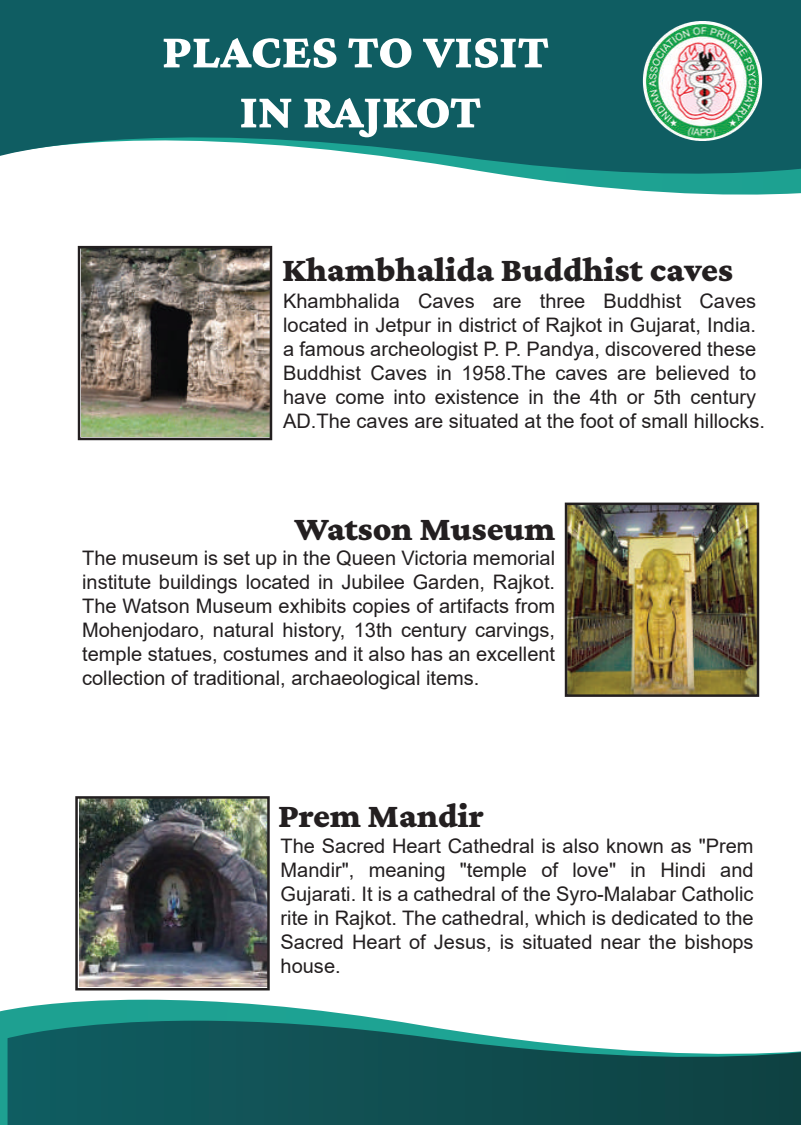
<style>
.page{position:relative;width:801px;height:1125px;background:#fff}
.page>*{position:absolute;margin:0;border:0;box-sizing:border-box;transform-origin:0 0}
.t1{font:200 50px/60px "Crimson Pro";color:#fff;text-align:center}
.t2{font:200 35px "Crimson Pro";color:#231f20}
.t3{font:20px/24px "Arial";color:#231f20;text-align:justify}
</style>
<div class="page">
<svg style="left:0;top:0;width:800px;height:195px;fill:#0f5d62"></svg>
<svg style="left:0;top:1008px;width:388px;height:116px"></svg>
<svg style="left:8px;top:1020px;width:792px;height:104px;background:#2c696a"></svg>
<img style="left:639px;top:17px;width:125px;height:128px">
<img style="left:77px;top:245px;width:196px;height:196px">
<div style="left:78px;top:246px;width:194px;height:194px;border:2px solid #231f20"></div>
<img style="left:567px;top:505px;width:188px;height:188px">
<div style="left:564px;top:502px;width:194px;height:194px;border:2px solid #231f20"></div>
<img style="left:19px;top:796px;width:311px;height:222px">
<div style="left:75px;top:796px;width:194px;height:194px;border:2px solid #231f20"></div>
<h1 class="t1" style="left:162px;top:20px;width:388px">PLACES TO VISIT<br>IN RAJKOT</h1>
<h2 class="t2" style="left:282px;top:247px;width:452px">Khambhalida Buddhist caves</h2>
<p class="t3" style="left:283px;top:289px;width:483px;text-align:left">Khambhalida Caves are three Buddhist Caves located in Jetpur in district of Rajkot in Gujarat, India. a famous archeologist P. P. Pandya, discovered these Buddhist Caves in 1958.The caves are believed to have come into existence in the 4th or 5th century AD.The caves are situated at the foot of small hillocks.</p>
<h2 class="t2" style="left:294px;top:506px;width:262px">Watson Museum</h2>
<p class="t3" style="left:82px;top:545px;width:474px">The museum is set up in the Queen Victoria memorial institute buildings located in Jubilee Garden, Rajkot.<br>The Watson Museum exhibits copies of artifacts from Mohenjodaro, natural history, 13th century carvings, temple statues, costumes and it also has an excellent collection of traditional, archaeological items.</p>
<h2 class="t2" style="left:278px;top:792px;width:207px">Prem Mandir</h2>
<p class="t3" style="left:280px;top:833px;width:474px">The Sacred Heart Cathedral is also known as "Prem Mandir", meaning "temple of love" in Hindi and Gujarati. It is a cathedral of the Syro-Malabar Catholic rite in Rajkot. The cathedral, which is dedicated to the Sacred Heart of Jesus, is situated near the bishops house.</p>
</div>
